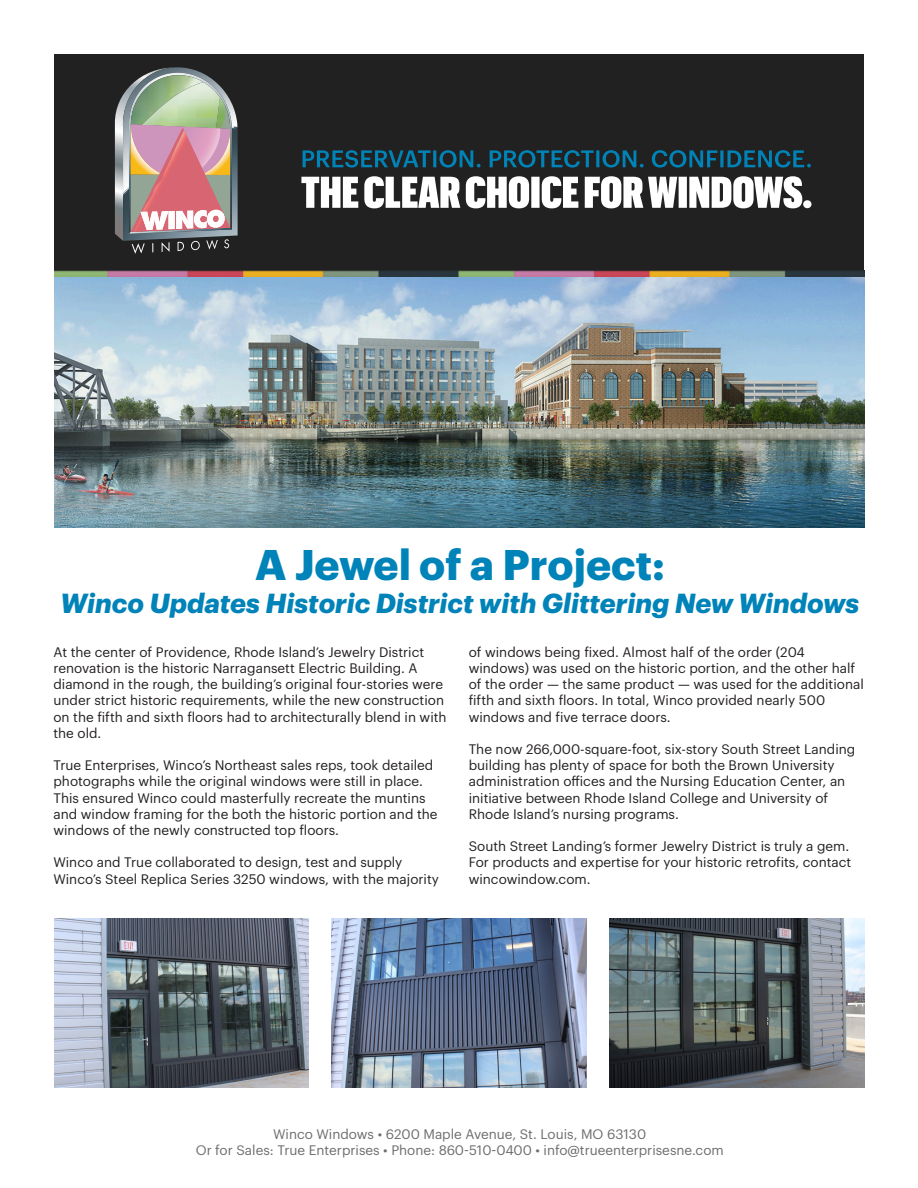
<style>
.page{position:relative;width:918px;height:1188px;background:#fff}
.page>*{position:absolute;margin:0;border:0;box-sizing:border-box;transform-origin:0 0}
.t1{font:700 42px "Graphik";color:#0083b8}
.t2{font:italic 700 27px "Graphik";color:#0083b8}
.t3{font:13.5px/16.2px "Graphik";color:#231f20}
.t4{font:13.5px/16.2px "Graphik";color:#6c6d70;text-align:center}
</style>
<div class="page">
<img style="left:54px;top:274px;width:811px;height:253px">
<img style="left:610px;top:918px;width:255px;height:169px">
<img style="left:54px;top:918px;width:255px;height:169px">
<img style="left:332px;top:918px;width:254px;height:169px">
<div style="left:54px;top:54px;width:810px;height:217px;background:#212121"></div>
<img style="left:54px;top:271px;width:810px;height:6px">
<svg style="left:115px;top:67px;width:123px;height:187px;background:#9c8984"></svg>
<img style="left:140px;top:211px;width:53px;height:19px">
<img style="left:194px;top:210px;width:31px;height:18px">
<svg style="left:303px;top:150px;width:508px;height:18px"></svg>
<svg style="left:301px;top:176px;width:511px;height:32px"></svg>
<h1 class="t1" style="left:255px;top:533px;width:411px">A Jewel of a Project:</h1>
<h2 class="t2" style="left:61px;top:582px;width:800px">Winco Updates Historic District with Glittering New Windows</h2>
<p class="t3" style="left:53px;top:643px;width:395px">At the center of Providence, Rhode Island’s Jewelry District renovation is the historic Narragansett Electric Building. A diamond in the rough, the building’s original four-stories were under strict historic requirements, while the new construction on the fifth and sixth floors had to architecturally blend in with the old.</p>
<p class="t3" style="left:53px;top:756px;width:386px">True Enterprises, Winco’s Northeast sales reps, took detailed photographs while the original windows were still in place.<br>This ensured Winco could masterfully recreate the muntins and window framing for the both the historic portion and the windows of the newly constructed top floors.</p>
<p class="t3" style="left:53px;top:853px;width:387px">Winco and True collaborated to design, test and supply<br>Winco’s Steel Replica Series 3250 windows, with the majority</p>
<p class="t3" style="left:469px;top:643px;width:397px">of windows being fixed. Almost half of the order (204 windows) was used on the historic portion, and the other half of the order — the same product — was used for the additional fifth and sixth floors. In total, Winco provided nearly 500 windows and five terrace doors.</p>
<p class="t3" style="left:469px;top:740px;width:388px">The now 266,000-square-foot, six-story South Street Landing building has plenty of space for both the Brown University administration offices and the Nursing Education Center, an initiative between Rhode Island College and University of Rhode Island’s nursing programs.</p>
<p class="t3" style="left:469px;top:837px;width:384px">South Street Landing’s former Jewelry District is truly a gem.<br>For products and expertise for your historic retrofits, contact wincowindow.com.</p>
<p class="t4" style="left:196px;top:1125px;width:530px">Winco Windows • 6200 Maple Avenue, St. Louis, MO 63130<br>Or for Sales: True Enterprises • Phone: 860-510-0400 • info@trueenterprisesne.com</p>
</div>
